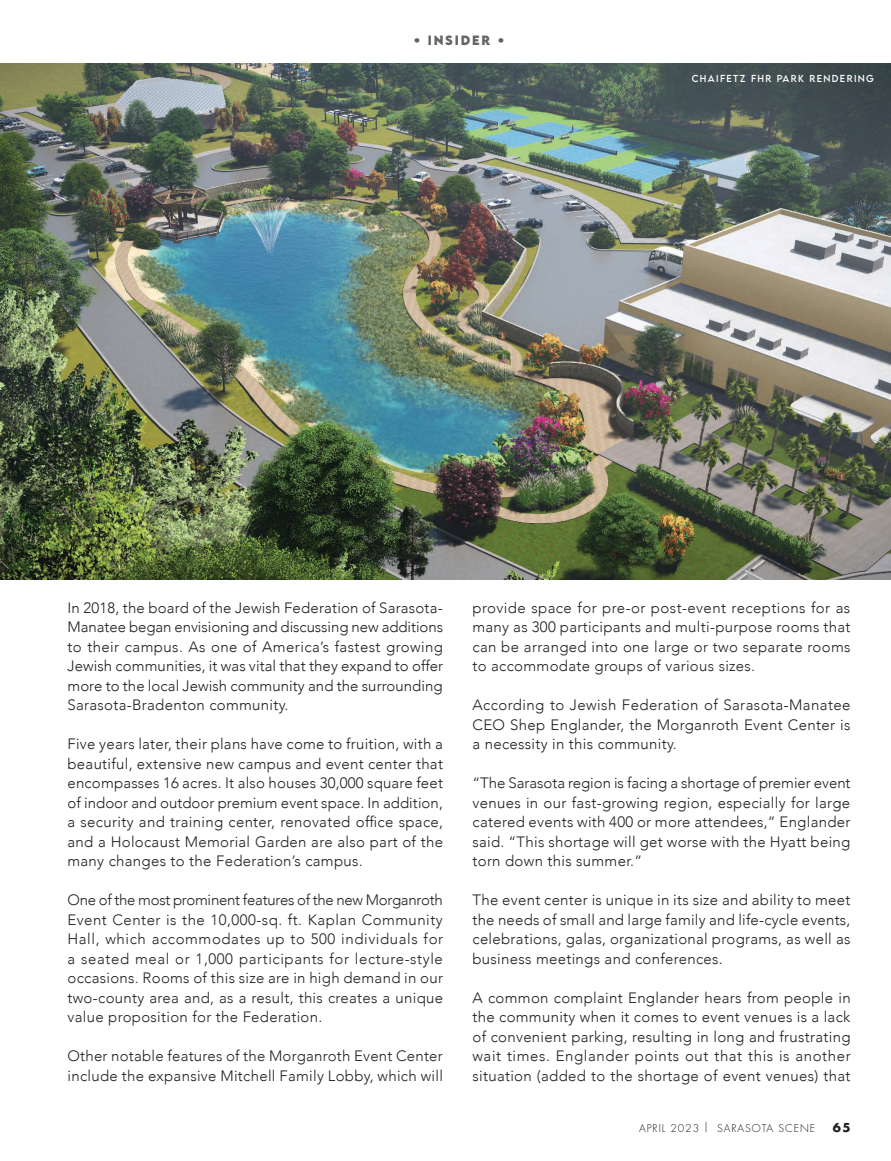
<style>
.page{position:relative;width:891px;height:1161px;background:#fff}
.page>*{position:absolute;margin:0;border:0;box-sizing:border-box;transform-origin:0 0}
.t1{font:300 15px/19.5px "Avenir";letter-spacing:.02em;color:#231f20;text-align:justify}
.t2{font:300 15px/19.5px "Avenir";letter-spacing:.02em;color:#222221;text-align:justify}
.t3{font:700 12px "LEMONMILK";letter-spacing:.15em;color:#636466}
.t4{font:700 12px "Futura";color:#231f20}
.t5{font:300 10.5px "Futura Std";letter-spacing:.09em;color:#231f20}
.t6{font:9px "LEMONMILK";letter-spacing:.15em;color:#fff}
</style>
<div class="page">
<img style="left:0;top:63px;width:891px;height:516px">
<p class="t3" style="left:413px;top:32px;width:93px">• INSIDER •</p>
<p class="t6" style="left:692px;top:73px;width:67px">CHAIFETZ FHR</p>
<p class="t6" style="left:777px;top:73px;width:99px">PARK RENDERING</p>
<p class="t1" style="left:68px;top:598px;width:377px">In 2018, the board of the Jewish Federation of Sarasota-Manatee began envisioning and discussing new additions to their campus. As one of America’s fastest growing Jewish communities, it was vital that they expand to offer more to the local Jewish community and the surrounding Sarasota-Bradenton community.</p>
<p class="t1" style="left:68px;top:734px;width:377px">Five years later, their plans have come to fruition, with a beautiful, extensive new campus and event center that encompasses 16 acres. It also houses 30,000 square feet of indoor and outdoor premium event space. In addition, a security and training center, renovated office space, and a Holocaust Memorial Garden are also part of the many changes to the Federation’s campus.</p>
<p class="t2" style="left:68px;top:890px;width:377px">One of the most prominent features of the new Morganroth Event Center is the 10,000-sq. ft. Kaplan Community Hall, which accommodates up to 500 individuals for a seated meal or 1,000 participants for lecture-style occasions. Rooms of this size are in high demand in our two-county area and, as a result, this creates a unique value proposition for the Federation.</p>
<p class="t2" style="left:68px;top:1046px;width:377px">Other notable features of the Morganroth Event Center include the expansive Mitchell Family Lobby, which will</p>
<p class="t2" style="left:472px;top:598px;width:380px">provide space for pre-or post-event receptions for as many as 300 participants and multi-purpose rooms that can be arranged into one large or two separate rooms to accommodate groups of various sizes.</p>
<p class="t1" style="left:472px;top:695px;width:380px">According to Jewish Federation of Sarasota-Manatee CEO Shep Englander, the Morganroth Event Center is a necessity in this community.</p>
<p class="t1" style="left:472px;top:773px;width:380px">“The Sarasota region is facing a shortage of premier event venues in our fast-growing region, especially for large catered events with 400 or more attendees,” Englander said. “This shortage will get worse with the Hyatt being torn down this summer.”</p>
<p class="t1" style="left:472px;top:890px;width:380px">The event center is unique in its size and ability to meet the needs of small and large family and life-cycle events, celebrations, galas, organizational programs, as well as business meetings and conferences.</p>
<p class="t1" style="left:472px;top:988px;width:380px">A common complaint Englander hears from people in the community when it comes to event venues is a lack of convenient parking, resulting in long and frustrating wait times. Englander points out that this is another situation (added to the shortage of event venues) that</p>
<p class="t5" style="left:639px;top:1122px;width:178px">APRIL 2023 | SARASOTA SCENE</p>
<p class="t4" style="left:833px;top:1119px;width:19px">65</p>
</div>
